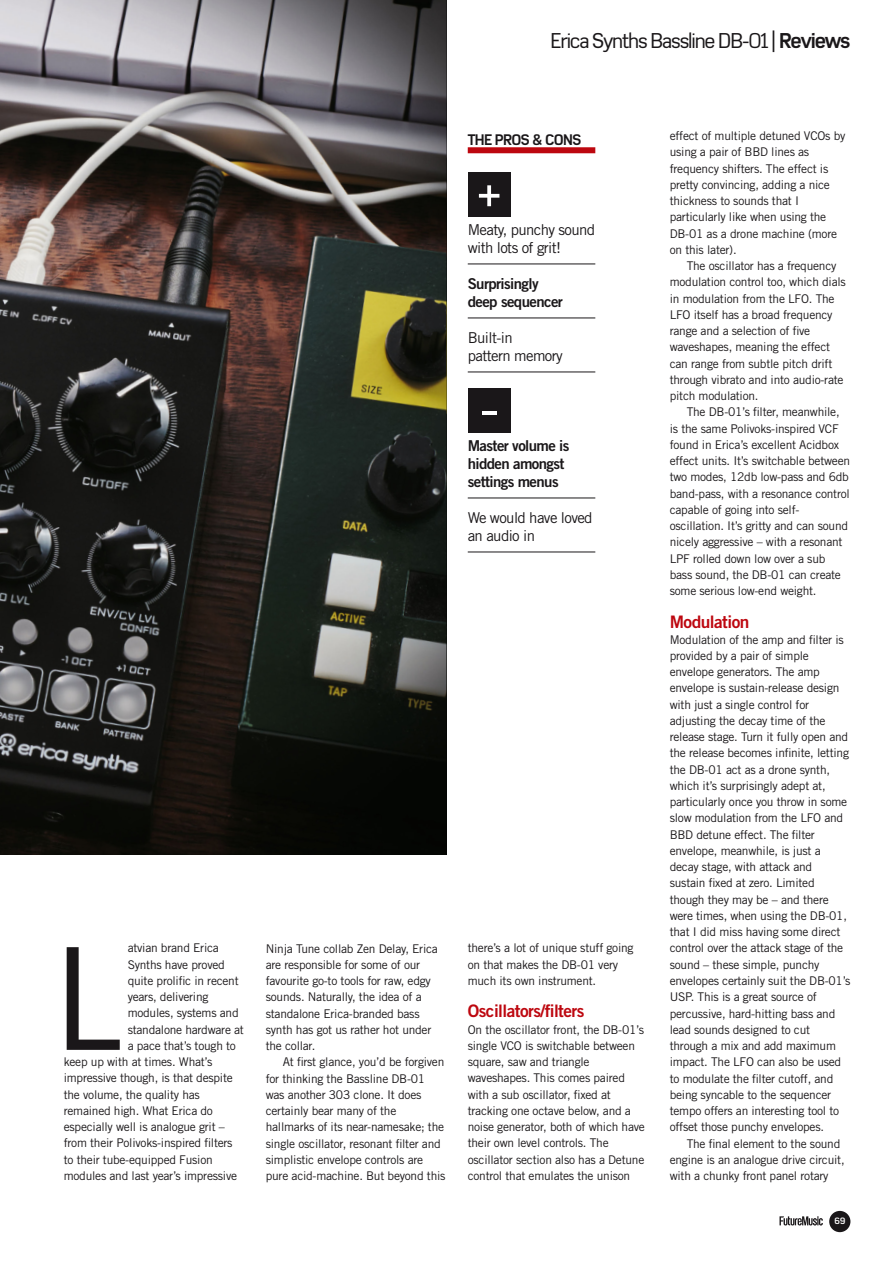
<style>
.page{position:relative;width:893px;height:1263px;background:#fff}
.page>*{position:absolute;margin:0;border:0;box-sizing:border-box;transform-origin:0 0}
.t1{font:144.15px "Azbuka";color:#1a1719}
.t2{font:56.25px "Azbuka";color:#fff}
.t3{font:21px "Azbuka";letter-spacing:-.055em;color:#1a1719}
.t4{font:17.25px "Trade Gothic Bold Two";letter-spacing:-.03em;color:#bd070f}
.t5{font:15px/18px "Trade Gothic";letter-spacing:-.04em;color:#1a1719}
.t6{font:15px/18px "Trade Gothic Bold Two";letter-spacing:-.04em;color:#1a1719}
.t7{font:700 15px "Azbuka";letter-spacing:-.04em;color:#1a1719}
.t8{font:12px/16.2px "Trade Gothic";letter-spacing:-.02em;color:#1a1719}
.t9{font:700 9px "Azbuka";color:#fff}
.s1{font-weight:700}
</style>
<div class="page">
<img style="left:0;top:0;width:446px;height:855px">
<div style="left:468px;top:147px;width:127px;height:6px;background:#bd070f"></div>
<hr style="left:468px;top:264px;width:127px;height:1px;background:#1a1719">
<hr style="left:468px;top:318px;width:127px;height:1px;background:#1a1719">
<hr style="left:468px;top:372px;width:127px;height:1px;background:#1a1719">
<hr style="left:468px;top:498px;width:127px;height:1px;background:#1a1719">
<hr style="left:468px;top:552px;width:127px;height:1px;background:#1a1719">
<div style="left:468px;top:173px;width:43px;height:44px;background:#1a1719"></div>
<div style="left:468px;top:389px;width:43px;height:44px;background:#1a1719"></div>
<div style="left:829px;top:1211px;width:21px;height:21px;background:#1a1719;border-radius:50%"></div>
<svg style="left:779px;top:1216px;width:44px;height:9px"></svg>
<h3 class="t3" style="left:551px;top:29px;width:301px">Erica Synths Bassline DB-01 | <span class="s1">Reviews</span></h3>
<p class="t7" style="left:468px;top:131px;width:115px">THE PROS &amp; CONS</p>
<h2 class="t2" style="left:476px;top:160px;width:27px">+</h2>
<p class="t5" style="left:468px;top:221px;width:129px">Meaty, punchy sound with lots of grit!</p>
<p class="t6" style="left:468px;top:275px;width:97px">Surprisingly deep sequencer</p>
<p class="t5" style="left:468px;top:329px;width:97px">Built-in<br>pattern memory</p>
<h2 class="t2" style="left:479px;top:375px;width:22px">-</h2>
<p class="t6" style="left:468px;top:437px;width:103px">Master volume is hidden amongst settings menus</p>
<p class="t5" style="left:468px;top:509px;width:126px">We would have loved an audio in</p>
<h1 class="t1" style="left:57px;top:915px;width:68px">L</h1>
<p class="t8" style="left:128px;top:940px;width:93px">atvian brand Erica</p>
<p class="t8" style="left:128px;top:956px;width:99px">Synths have proved</p>
<p class="t8" style="left:128px;top:972px;width:113px">quite prolific in recent</p>
<p class="t8" style="left:128px;top:988px;width:82px">years, delivering</p>
<p class="t8" style="left:128px;top:1005px;width:113px">modules, systems and</p>
<p class="t8" style="left:128px;top:1021px;width:118px">standalone hardware at</p>
<p class="t8" style="left:128px;top:1037px;width:110px">a pace that’s tough to</p>
<p class="t8" style="left:64px;top:1053px;width:150px">keep up with at times. What’s</p>
<p class="t8" style="left:64px;top:1070px;width:171px">impressive though, is that despite</p>
<p class="t8" style="left:64px;top:1086px;width:138px">the volume, the quality has</p>
<p class="t8" style="left:64px;top:1102px;width:151px">remained high. What Erica do</p>
<p class="t8" style="left:64px;top:1118px;width:163px">especially well is analogue grit –</p>
<p class="t8" style="left:64px;top:1135px;width:170px">from their Polivoks-inspired filters</p>
<p class="t8" style="left:64px;top:1151px;width:150px">to their tube-equipped Fusion</p>
<p class="t8" style="left:64px;top:1167px;width:175px">modules and last year’s impressive</p>
<p class="t8" style="left:266px;top:940px;width:174px">Ninja Tune collab Zen Delay, Erica are responsible for some of our favourite go-to tools for raw, edgy sounds. Naturally, the idea of a standalone Erica-branded bass synth has got us rather hot under the collar.</p>
<p class="t8" style="left:266px;top:1054px;width:181px;text-indent:17px">At first glance, you’d be forgiven for thinking the Bassline DB-01 was another 303 clone. It does certainly bear many of the hallmarks of its near-namesake; the single oscillator, resonant filter and simplistic envelope controls are pure acid-machine. But beyond this</p>
<p class="t8" style="left:468px;top:940px;width:167px">there’s a lot of unique stuff going on that makes the DB-01 very much its own instrument.</p>
<h3 class="t4" style="left:468px;top:1000px;width:118px">Oscillators/filters</h3>
<p class="t8" style="left:468px;top:1021px;width:179px">On the oscillator front, the DB-01’s single VCO is switchable between square, saw and triangle waveshapes. This comes paired with a sub oscillator, fixed at tracking one octave below, and a noise generator, both of which have their own level controls. The oscillator section also has a Detune control that emulates the unison</p>
<p class="t8" style="left:670px;top:128px;width:177px">effect of multiple detuned VCOs by using a pair of BBD lines as frequency shifters. The effect is pretty convincing, adding a nice thickness to sounds that I particularly like when using the<br>DB-01 as a drone machine (more on this later).</p>
<p class="t8" style="left:670px;top:258px;width:178px;text-indent:17px">The oscillator has a frequency modulation control too, which dials in modulation from the LFO. The<br>LFO itself has a broad frequency range and a selection of five waveshapes, meaning the effect can range from subtle pitch drift through vibrato and into audio-rate pitch modulation.</p>
<p class="t8" style="left:670px;top:404px;width:182px;text-indent:17px">The DB-01’s filter, meanwhile, is the same Polivoks-inspired VCF found in Erica’s excellent Acidbox effect units. It’s switchable between two modes, 12db low-pass and 6db band-pass, with a resonance control capable of going into self&shy;oscillation. It’s gritty and can sound nicely aggressive – with a resonant LPF rolled down low over a sub bass sound, the DB-01 can create some serious low-end weight.</p>
<h3 class="t4" style="left:670px;top:611px;width:81px">Modulation</h3>
<p class="t8" style="left:670px;top:631px;width:182px">Modulation of the amp and filter is provided by a pair of simple envelope generators. The amp envelope is sustain-release design with just a single control for adjusting the decay time of the release stage. Turn it fully open and the release becomes infinite, letting the DB-01 act as a drone synth, which it’s surprisingly adept at, particularly once you throw in some slow modulation from the LFO and<br>BBD detune effect. The filter envelope, meanwhile, is just a decay stage, with attack and sustain fixed at zero. Limited though they may be – and there were times, when using the DB-01, that I did miss having some direct control over the attack stage of the sound – these simple, punchy envelopes certainly suit the DB-01’s<br>USP. This is a great source of percussive, hard-hitting bass and lead sounds designed to cut through a mix and add maximum impact. The LFO can also be used to modulate the filter cutoff, and being syncable to the sequencer tempo offers an interesting tool to offset those punchy envelopes.</p>
<p class="t8" style="left:670px;top:1135px;width:176px;text-indent:17px">The final element to the sound engine is an analogue drive circuit, with a chunky front panel rotary</p>
<p class="t9" style="left:834px;top:1215px;width:13px">69</p>
</div>
